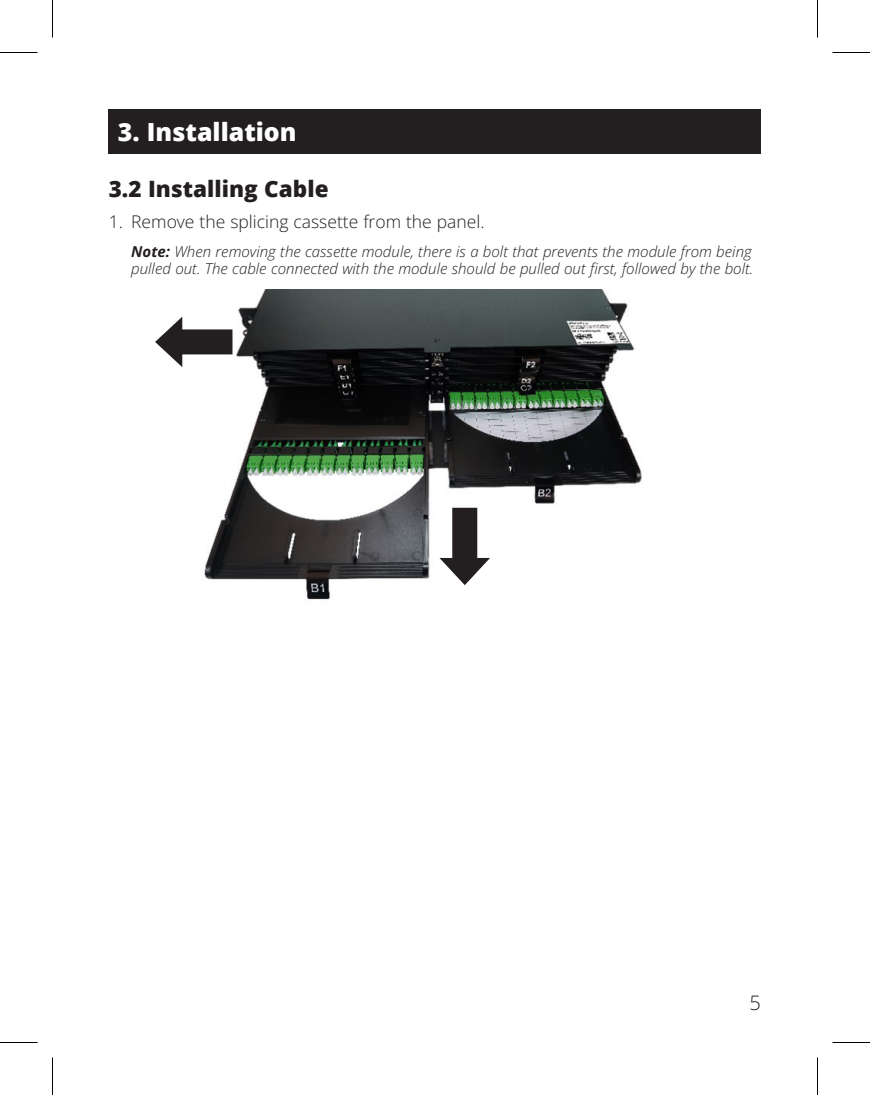
<style>
.page{position:relative;width:870px;height:1095px;background:#fff}
.page>*{position:absolute;margin:0;border:0;box-sizing:border-box;transform-origin:0 0}
.t1{font:800 25px "Open Sans";color:#fff}
.t2{font:800 22.5px "Open Sans";color:#231f20}
.t3{font:20px "Open Sans";color:#231f20}
.t4{font:17.5px "Open Sans";color:#231f20}
.t5{font:italic 15px/17.5px "Open Sans";color:#231f20}
.s1{font-weight:700}
</style>
<div class="page">
<img style="left:188px;top:290px;width:454px;height:310px">
<div style="left:452px;top:508px;width:25px;height:60px;background:#231f20"></div>
<svg style="left:439px;top:558px;width:51px;height:27px"></svg>
<div style="left:172px;top:329px;width:60px;height:25px;background:#231f20"></div>
<svg style="left:155px;top:317px;width:27px;height:50px"></svg>
<div style="left:109px;top:109px;width:652px;height:45px;background:#231f20"></div>
<hr style="left:0;top:52px;width:38px;height:1px;background:#000">
<hr style="left:832px;top:52px;width:38px;height:1px;background:#000">
<hr style="left:0;top:1042px;width:38px;height:1px;background:#000">
<hr style="left:832px;top:1042px;width:38px;height:1px;background:#000">
<hr style="left:52px;top:0;width:1px;height:38px;background:#000">
<hr style="left:52px;top:1058px;width:1px;height:37px;background:#000">
<hr style="left:817px;top:0;width:1px;height:38px;background:#000">
<hr style="left:817px;top:1058px;width:1px;height:37px;background:#000">
<p class="t1" style="left:118px;top:113px;width:180px">3. Installation</p>
<p class="t2" style="left:109px;top:172px;width:221px">3.2 Installing Cable</p>
<p class="t4" style="left:109px;top:210px;width:377px">1. Remove the splicing cassette from the panel.</p>
<p class="t5" style="left:131px;top:242px;width:624px"><span class="s1">Note:</span> When removing the cassette module, there is a bolt that prevents the module from being pulled out. The cable connected with the module should be pulled out first, followed by the bolt.</p>
<h3 class="t3" style="left:750px;top:990px;width:13px">5</h3>
</div>
